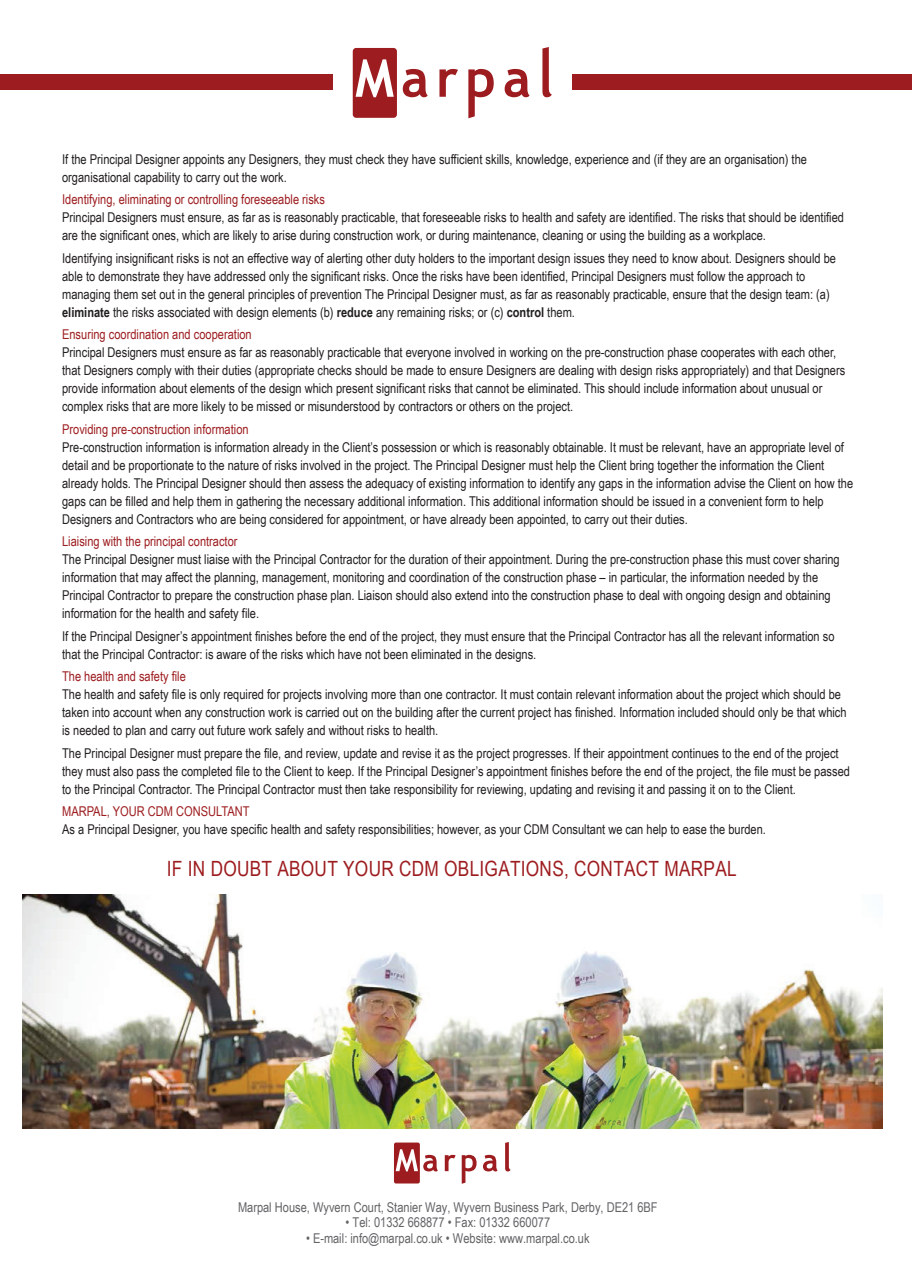
<style>
.page{position:relative;width:912px;height:1281px;background:#fff}
.page>*{position:absolute;margin:0;border:0;box-sizing:border-box;transform-origin:0 0}
.t1{font:21px "Arial Narrow";letter-spacing:.015em;color:#9d1c1f}
.t2{font:13.5px/18px "Arial Narrow";color:#211e1e}
.t3{font:13.5px "Arial Narrow";color:#9d1c1f}
.t4{font:13.5px "Arial Narrow";letter-spacing:-.005em;color:#636366}
.s1{font-weight:700}
</style>
<div class="page">
<div style="left:353px;top:48px;width:44px;height:70px;background:#9d1c1f;border-radius:3px"></div>
<svg style="left:355px;top:59px;width:38px;height:38px"></svg>
<svg style="left:402px;top:69px;width:25px;height:28px"></svg>
<svg style="left:439px;top:69px;width:19px;height:28px"></svg>
<svg style="left:468px;top:69px;width:25px;height:49px"></svg>
<svg style="left:504px;top:69px;width:25px;height:28px"></svg>
<svg style="left:542px;top:47px;width:9px;height:50px"></svg>
<div style="left:394px;top:1142px;width:26px;height:41px;background:#9d1c1f;border-radius:2px"></div>
<svg style="left:395px;top:1149px;width:43px;height:22px"></svg>
<svg style="left:444px;top:1154px;width:11px;height:17px"></svg>
<svg style="left:461px;top:1154px;width:15px;height:29px"></svg>
<svg style="left:483px;top:1154px;width:14px;height:17px"></svg>
<svg style="left:505px;top:1142px;width:5px;height:29px"></svg>
<div style="left:0;top:74px;width:332px;height:16px;background:#9d1c1f"></div>
<div style="left:571px;top:74px;width:340px;height:16px;background:#9d1c1f"></div>
<img style="left:23px;top:894px;width:859px;height:234px">
<p class="t2" style="left:62px;top:149px;width:746px">If the Principal Designer appoints any Designers, they must check they have sufficient skills, knowledge, experience and (if they are an organisation) the organisational capability to carry out the work.</p>
<p class="t3" style="left:62px;top:189px;width:264px">Identifying, eliminating or controlling foreseeable risks</p>
<p class="t2" style="left:62px;top:208px;width:783px">Principal Designers must ensure, as far as is reasonably practicable, that foreseeable risks to health and safety are identified. The risks that should be identified are the significant ones, which are likely to arise during construction work, or during maintenance, cleaning or using the building as a workplace.</p>
<p class="t2" style="left:62px;top:248px;width:775px">Identifying insignificant risks is not an effective way of alerting other duty holders to the important design issues they need to know about. Designers should be able to demonstrate they have addressed only the significant risks. Once the risks have been identified, Principal Designers must follow the approach to managing them set out in the general principles of prevention The Principal Designer must, as far as reasonably practicable, ensure that the design team: (a) <span class="s1">eliminate</span> the risks associated with design elements (b) <span class="s1">reduce</span> any remaining risks; or (c) <span class="s1">control</span> them.</p>
<p class="t3" style="left:62px;top:324px;width:191px">Ensuring coordination and cooperation</p>
<p class="t2" style="left:62px;top:343px;width:784px">Principal Designers must ensure as far as reasonably practicable that everyone involved in working on the pre-construction phase cooperates with each other, that Designers comply with their duties (appropriate checks should be made to ensure Designers are dealing with design risks appropriately) and that Designers provide information about elements of the design which present significant risks that cannot be eliminated. This should include information about unusual or complex risks that are more likely to be missed or misunderstood by contractors or others on the project.</p>
<p class="t3" style="left:62px;top:419px;width:188px">Providing pre-construction information</p>
<p class="t2" style="left:62px;top:437px;width:792px">Pre-construction information is information already in the Client’s possession or which is reasonably obtainable. It must be relevant, have an appropriate level of detail and be proportionate to the nature of risks involved in the project. The Principal Designer must help the Client bring together the information the Client already holds. The Principal Designer should then assess the adequacy of existing information to identify any gaps in the information advise the Client on how the gaps can be filled and help them in gathering the necessary additional information. This additional information should be issued in a convenient form to help Designers and Contractors who are being considered for appointment, or have already been appointed, to carry out their duties.</p>
<p class="t3" style="left:62px;top:531px;width:177px">Liaising with the principal contractor</p>
<p class="t2" style="left:62px;top:550px;width:779px">The Principal Designer must liaise with the Principal Contractor for the duration of their appointment. During the pre-construction phase this must cover sharing information that may affect the planning, management, monitoring and coordination of the construction phase – in particular, the information needed by the Principal Contractor to prepare the construction phase plan. Liaison should also extend into the construction phase to deal with ongoing design and obtaining information for the health and safety file.</p>
<p class="t2" style="left:62px;top:626px;width:773px">If the Principal Designer’s appointment finishes before the end of the project, they must ensure that the Principal Contractor has all the relevant information so that the Principal Contractor: is aware of the risks which have not been eliminated in the designs.</p>
<p class="t3" style="left:62px;top:666px;width:125px">The health and safety file</p>
<p class="t2" style="left:62px;top:685px;width:786px">The health and safety file is only required for projects involving more than one contractor. It must contain relevant information about the project which should be taken into account when any construction work is carried out on the building after the current project has finished. Information included should only be that which is needed to plan and carry out future work safely and without risks to health.</p>
<p class="t2" style="left:62px;top:743px;width:789px">The Principal Designer must prepare the file, and review, update and revise it as the project progresses. If their appointment continues to the end of the project they must also pass the completed file to the Client to keep. If the Principal Designer’s appointment finishes before the end of the project, the file must be passed to the Principal Contractor. The Principal Contractor must then take responsibility for reviewing, updating and revising it and passing it on to the Client.</p>
<p class="t3" style="left:62px;top:801px;width:189px">MARPAL, YOUR CDM CONSULTANT</p>
<p class="t2" style="left:62px;top:820px;width:705px">As a Principal Designer, you have specific health and safety responsibilities; however, as your CDM Consultant we can help to ease the burden.</p>
<h1 class="t1" style="left:167px;top:853px;width:571px">IF IN DOUBT ABOUT YOUR CDM OBLIGATIONS, CONTACT MARPAL</h1>
<p class="t4" style="left:238px;top:1197px;width:421px">Marpal House, Wyvern Court, Stanier Way, Wyvern Business Park, Derby, DE21 6BF</p>
<p class="t4" style="left:345px;top:1212px;width:206px">• Tel: 01332 668877 • Fax: 01332 660077</p>
<p class="t4" style="left:306px;top:1228px;width:285px">• E-mail: info@marpal.co.uk • Website: www.marpal.co.uk</p>
</div>
